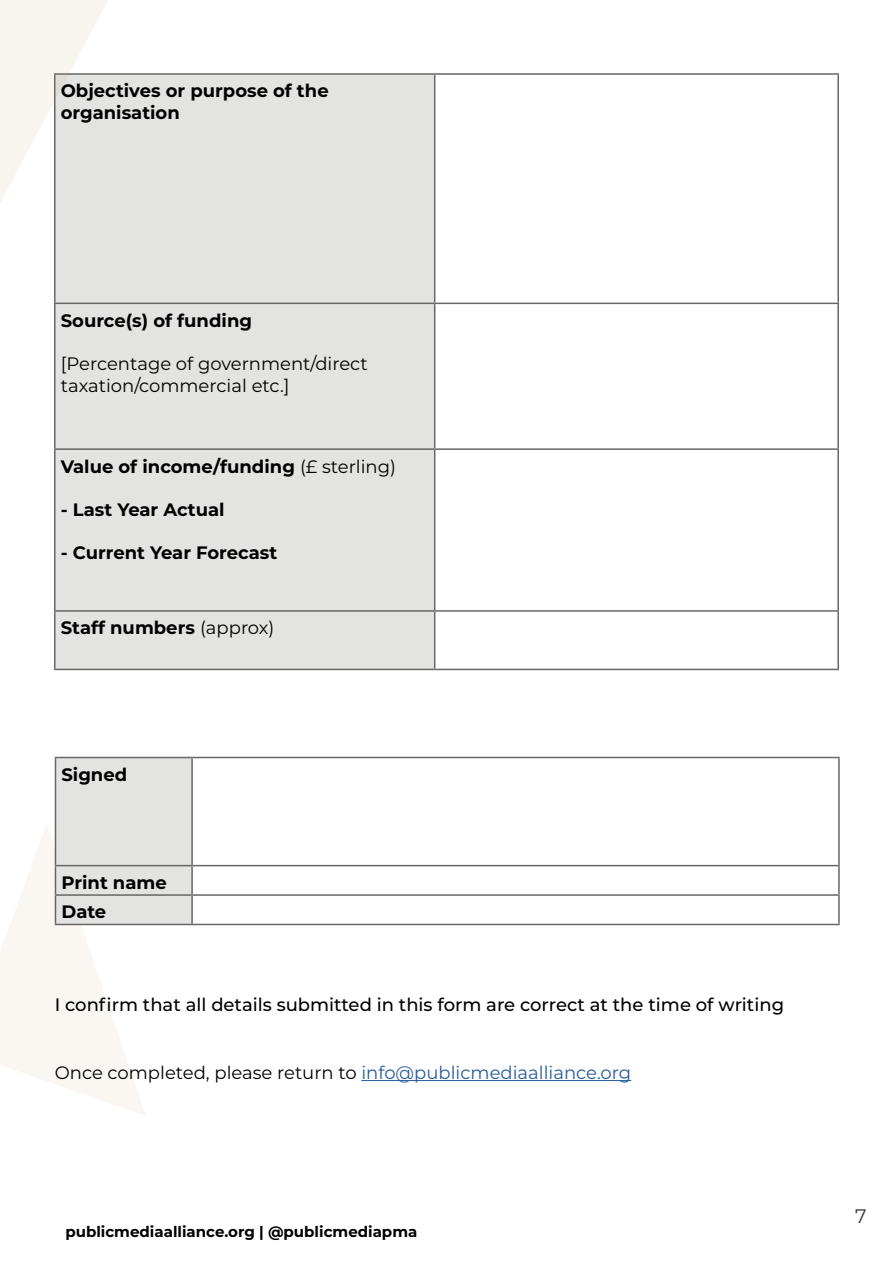
<style>
.page{position:relative;width:893px;height:1263px;background:#fff}
.page>*{position:absolute;margin:0;border:0;box-sizing:border-box;transform-origin:0 0}
.t1{font:19.5px "Montserrat";color:#373737}
.t2{font:700 18px/21.6px "Montserrat";color:#000}
.t3{font:18px/21.6px "Montserrat";color:#000}
.t4{font:500 18px "Montserrat";color:#000}
.t5{font:700 15px "Montserrat";color:#000}
.s1{font-weight:400}
.s2{color:#275b9b}
</style>
<div class="page">
<div style="left:56px;top:75px;width:378px;height:594px;background:#e3e3e2"></div>
<hr style="left:54px;top:73px;width:381px;height:2px;background:#666766">
<hr style="left:435px;top:73px;width:404px;height:2px;background:#666766">
<hr style="left:434px;top:75px;width:1px;height:228px;background:#666766">
<hr style="left:837px;top:75px;width:2px;height:228px;background:#666766">
<hr style="left:54px;top:303px;width:381px;height:1px;background:#666766">
<hr style="left:54px;top:304px;width:2px;height:144px;background:#666766">
<hr style="left:435px;top:303px;width:404px;height:1px;background:#666766">
<hr style="left:434px;top:304px;width:1px;height:144px;background:#666766">
<hr style="left:837px;top:304px;width:2px;height:144px;background:#666766">
<hr style="left:54px;top:448px;width:381px;height:2px;background:#666766">
<hr style="left:54px;top:450px;width:2px;height:160px;background:#666766">
<hr style="left:435px;top:448px;width:404px;height:2px;background:#666766">
<hr style="left:434px;top:450px;width:1px;height:160px;background:#666766">
<hr style="left:837px;top:450px;width:2px;height:160px;background:#666766">
<hr style="left:54px;top:610px;width:381px;height:2px;background:#666766">
<hr style="left:54px;top:612px;width:2px;height:57px;background:#666766">
<hr style="left:435px;top:610px;width:404px;height:2px;background:#666766">
<hr style="left:434px;top:612px;width:1px;height:57px;background:#666766">
<hr style="left:837px;top:612px;width:2px;height:57px;background:#666766">
<hr style="left:54px;top:669px;width:381px;height:1px;background:#666766">
<hr style="left:435px;top:669px;width:404px;height:1px;background:#666766">
<svg style="left:0;top:0;width:146px;height:446px;fill:#e3e3e2"></svg>
<hr style="left:192px;top:757px;width:648px;height:1px;background:#666766">
<hr style="left:191px;top:758px;width:2px;height:107px;background:#666766">
<hr style="left:838px;top:758px;width:2px;height:107px;background:#666766">
<hr style="left:192px;top:865px;width:648px;height:1px;background:#666766">
<hr style="left:191px;top:866px;width:2px;height:28px;background:#666766">
<hr style="left:838px;top:866px;width:2px;height:28px;background:#666766">
<svg style="left:0;top:757px;width:192px;height:358px"></svg>
<hr style="left:192px;top:894px;width:648px;height:2px;background:#666766">
<hr style="left:191px;top:896px;width:2px;height:28px;background:#666766">
<hr style="left:838px;top:896px;width:2px;height:28px;background:#666766">
<hr style="left:55px;top:924px;width:137px;height:1px;background:#666766">
<hr style="left:192px;top:924px;width:648px;height:1px;background:#666766">
<hr style="left:361px;top:1080px;width:270px;height:1px;background:#275b9b">
<p class="t2" style="left:61px;top:79px;width:269px">Objectives or purpose of the organisation</p>
<p class="t2" style="left:61px;top:309px;width:193px">Source(s) of funding</p>
<p class="t3" style="left:61px;top:352px;width:309px">[Percentage of government/direct taxation/commercial etc.]</p>
<p class="t2" style="left:61px;top:454px;width:337px">Value of income/funding <span class="s1">(£ sterling)</span></p>
<p class="t2" style="left:61px;top:498px;width:165px">- Last Year Actual</p>
<p class="t2" style="left:61px;top:541px;width:218px">- Current Year Forecast</p>
<p class="t2" style="left:61px;top:616px;width:215px">Staff numbers <span class="s1">(approx)</span></p>
<p class="t2" style="left:61px;top:763px;width:67px">Signed</p>
<p class="t2" style="left:61px;top:867px;width:107px;line-height:29.4px">Print name<br>Date</p>
<p class="t4" style="left:55px;top:992px;width:731px">I confirm that all details submitted in this form are correct at the time of writing</p>
<p class="t3" style="left:55px;top:1061px;width:578px">Once completed, please return to <span class="s2">info@publicmediaalliance.org</span></p>
<p class="t5" style="left:65px;top:1220px;width:353px">publicmediaalliance.org | @publicmediapma</p>
<p class="t1" style="left:855px;top:1203px;width:13px">7</p>
</div>
